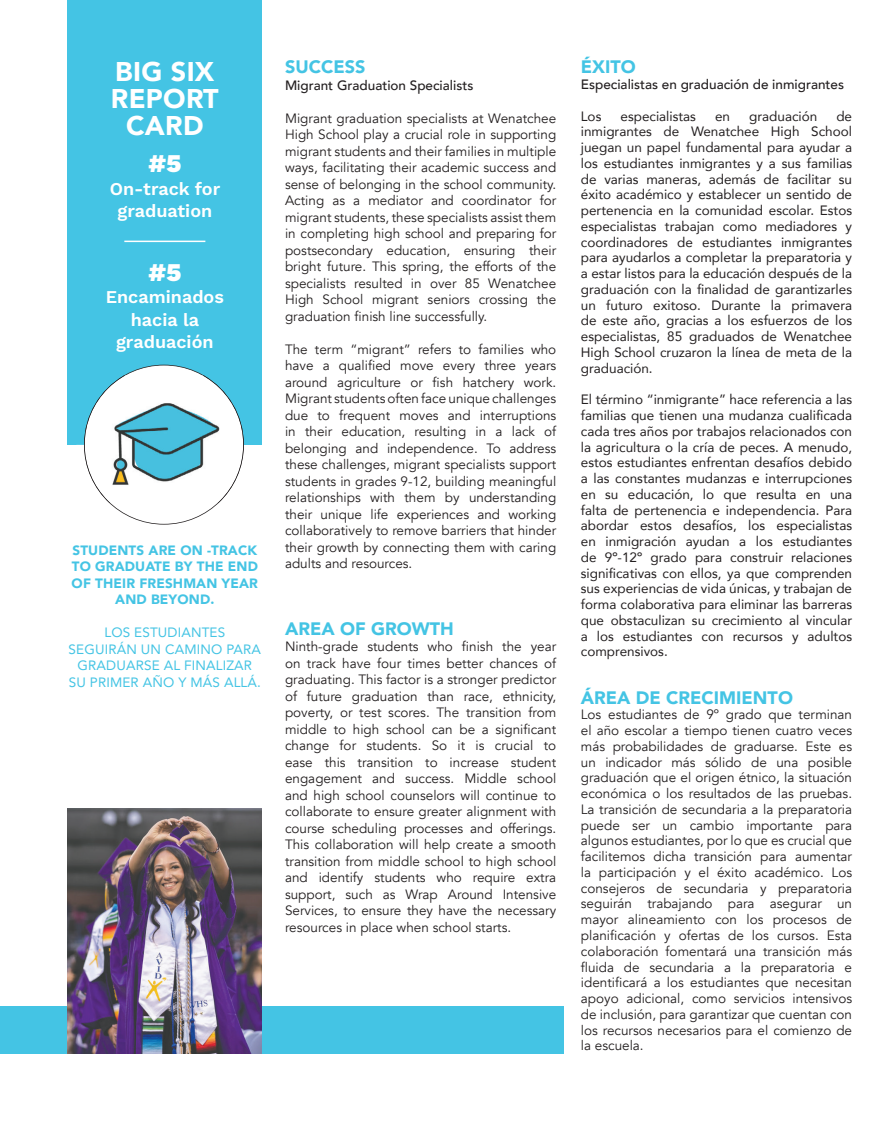
<style>
.page{position:relative;width:878px;height:1121px;background:#fff}
.page>*{position:absolute;margin:0;border:0;box-sizing:border-box;transform-origin:0 0}
.t1{font:900 27px/27px "Avenir";letter-spacing:.01em;color:#fff;text-align:center}
.t2{font:900 25.5px "Work Sans";color:#fff}
.t3{font:600 18px/22.5px "Work Sans";color:#fff;text-align:center}
.t4{font:900 18px "Avenir";color:#44c4e4}
.t5{font:13.5px/16.5px "Avenir";color:#231f20;text-align:justify}
.t6{font:13.5px/15.8px "Avenir";color:#231f20;text-align:justify}
.t7{font:13.5px/16.5px "Avenir";letter-spacing:.01em;color:#44c4e4;text-align:center}
.t8{font:500 13.5px "Avenir";color:#231f20}
.t9{font:900 13.5px/16.5px "Avenir";letter-spacing:.01em;color:#44c4e4;text-align:center}
</style>
<div class="page">
<div style="left:0;top:1006px;width:563px;height:47px;background:#44c4e4"></div>
<div style="left:68px;top:1px;width:194px;height:443px;background:#44c4e4"></div>
<svg style="left:109px;top:365px;width:110px;height:159px"></svg>
<img style="left:84px;top:375px;width:160px;height:128px">
<hr style="left:124px;top:240px;width:81px;height:2px;background:#fff">
<img style="left:68px;top:808px;width:194px;height:245px">
<h1 class="t1" style="left:111px;top:57px;width:109px">BIG SIX<br>REPORT<br>CARD</h1>
<h2 class="t2" style="left:148px;top:144px;width:35px">#5</h2>
<h3 class="t3" style="left:110px;top:177px;width:112px">On-track for graduation</h3>
<h2 class="t2" style="left:148px;top:253px;width:35px">#5</h2>
<h3 class="t3" style="left:106px;top:285px;width:120px">Encaminados hacia la graduación</h3>
<p class="t9" style="left:72px;top:541px;width:188px">STUDENTS ARE ON -TRACK<br>TO GRADUATE BY THE END<br>OF THEIR FRESHMAN YEAR<br>AND BEYOND.</p>
<p class="t7" style="left:69px;top:624px;width:194px">LOS ESTUDIANTES<br>SEGUIRÁN UN CAMINO PARA<br>GRADUARSE AL FINALIZAR<br>SU PRIMER AÑO Y MÁS ALLÁ.</p>
<h3 class="t4" style="left:285px;top:52px;width:82px">SUCCESS</h3>
<p class="t8" style="left:285px;top:73px;width:190px">Migrant Graduation Specialists</p>
<p class="t5" style="left:285px;top:110px;width:273px">Migrant graduation specialists at Wenatchee High School play a crucial role in supporting migrant students and their families in multiple ways, facilitating their academic success and sense of belonging in the school community.<br>Acting as a mediator and coordinator for migrant students, these specialists assist them in completing high school and preparing for postsecondary education, ensuring their bright future. This spring, the efforts of the specialists resulted in over 85 Wenatchee High School migrant seniors crossing the graduation finish line successfully.</p>
<p class="t5" style="left:285px;top:341px;width:273px">The term “migrant” refers to families who have a qualified move every three years around agriculture or fish hatchery work.<br>Migrant students often face unique challenges due to frequent moves and interruptions in their education, resulting in a lack of belonging and independence. To address these challenges, migrant specialists support students in grades 9-12, building meaningful relationships with them by understanding their unique life experiences and working collaboratively to remove barriers that hinder their growth by connecting them with caring adults and resources.</p>
<h3 class="t4" style="left:285px;top:613px;width:170px">AREA OF GROWTH</h3>
<p class="t5" style="left:285px;top:638px;width:273px">Ninth-grade students who finish the year on track have four times better chances of graduating. This factor is a stronger predictor of future graduation than race, ethnicity, poverty, or test scores. The transition from middle to high school can be a significant change for students. So it is crucial to ease this transition to increase student engagement and success. Middle school and high school counselors will continue to collaborate to ensure greater alignment with course scheduling processes and offerings.<br>This collaboration will help create a smooth transition from middle school to high school and identify students who require extra support, such as Wrap Around Intensive Services, to ensure they have the necessary resources in place when school starts.</p>
<h3 class="t4" style="left:581px;top:52px;width:56px">ÉXITO</h3>
<p class="t8" style="left:581px;top:73px;width:265px">Especialistas en graduación de inmigrantes</p>
<p class="t6" style="left:581px;top:108px;width:22px">Los</p>
<p class="t6" style="left:620px;top:108px;width:77px">especialistas</p>
<p class="t6" style="left:715px;top:108px;width:17px">en</p>
<p class="t6" style="left:749px;top:108px;width:70px">graduación</p>
<p class="t6" style="left:581px;top:108px;width:273px;text-indent:255px">de inmigrantes de Wenatchee High School juegan un papel fundamental para ayudar a los estudiantes inmigrantes y a sus familias de varias maneras, además de facilitar su éxito académico y establecer un sentido de pertenencia en la comunidad escolar. Estos especialistas trabajan como mediadores y coordinadores de estudiantes inmigrantes para ayudarlos a completar la preparatoria y a estar listos para la educación después de la graduación con la finalidad de garantizarles un futuro exitoso. Durante la primavera de este año, gracias a los esfuerzos de los especialistas, 85 graduados de Wenatchee High School cruzaron la línea de meta de la graduación.</p>
<p class="t6" style="left:581px;top:391px;width:273px">El término “inmigrante” hace referencia a las familias que tienen una mudanza cualificada cada tres años por trabajos relacionados con la agricultura o la cría de peces. A menudo, estos estudiantes enfrentan desafíos debido a las constantes mudanzas e interrupciones en su educación, lo que resulta en una falta de pertenencia e independencia. Para abordar estos desafíos, los especialistas en inmigración ayudan a los estudiantes de 9º-12º grado para construir relaciones significativas con ellos, ya que comprenden sus experiencias de vida únicas, y trabajan de forma colaborativa para eliminar las barreras que obstaculizan su crecimiento al vincular a los estudiantes con recursos y adultos comprensivos.</p>
<h3 class="t4" style="left:581px;top:682px;width:213px">ÁREA DE CRECIMIENTO</h3>
<p class="t5" style="left:581px;top:707px;width:273px;line-height:15.8px">Los estudiantes de 9º grado que terminan el año escolar a tiempo tienen cuatro veces más probabilidades de graduarse. Este es un indicador más sólido de una posible graduación que el origen étnico, la situación económica o los resultados de las pruebas.<br>La transición de secundaria a la preparatoria puede ser un cambio importante para algunos estudiantes, por lo que es crucial que facilitemos dicha transición para aumentar la participación y el éxito académico. Los consejeros de secundaria y preparatoria seguirán trabajando para asegurar un mayor alineamiento con los procesos de planificación y ofertas de los cursos. Esta colaboración fomentará una transición más fluida de secundaria a la preparatoria e identificará a los estudiantes que necesitan apoyo adicional, como servicios intensivos de inclusión, para garantizar que cuentan con los recursos necesarios para el comienzo de la escuela.</p>
</div>
